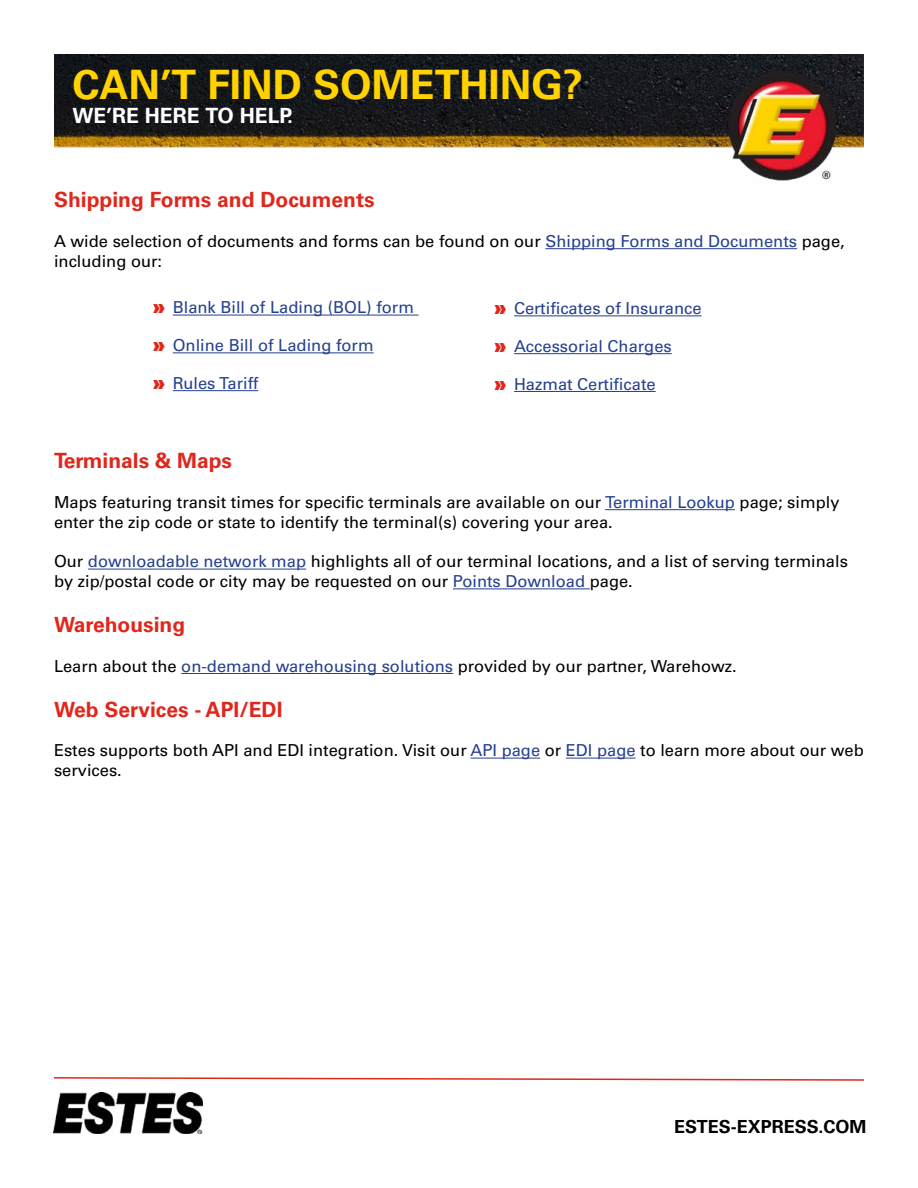
<style>
.page{position:relative;width:918px;height:1188px;background:#fff}
.page>*{position:absolute;margin:0;border:0;box-sizing:border-box;transform-origin:0 0}
.t1{font:700 40.5px "Univers LT Pro 65";color:#ffd200}
.t2{font:700 21px "Univers LT Pro 65";color:#df271c}
.t3{font:700 21px "Univers LT Pro 65";color:#fff}
.t4{font:700 18px "Univers LT Pro 65";color:#000}
.t5{font:16.5px/19.8px "Univers LT Pro 55 Roman";color:#000}
.t6{font:16.5px "Univers LT Pro 55 Roman";color:#25408f}
.s1{color:#25408f}
.s2{font-family:"Univers LT Pro 85 X Black";font-size:18px;color:#df271c}
</style>
<div class="page">
<img style="left:54px;top:54px;width:810px;height:127px">
<img style="left:54px;top:1093px;width:148px;height:41px">
<svg style="left:54px;top:1077px;width:810px;height:4px"></svg>
<hr style="left:545px;top:248px;width:252px;height:1px;background:#25408f">
<hr style="left:605px;top:509px;width:130px;height:1px;background:#25408f">
<hr style="left:88px;top:569px;width:218px;height:1px;background:#25408f">
<hr style="left:453px;top:588px;width:137px;height:1px;background:#25408f">
<hr style="left:181px;top:673px;width:272px;height:1px;background:#25408f">
<hr style="left:471px;top:758px;width:69px;height:1px;background:#25408f">
<hr style="left:566px;top:758px;width:70px;height:1px;background:#25408f">
<hr style="left:173px;top:315px;width:246px;height:1px;background:#25408f">
<hr style="left:173px;top:352px;width:201px;height:1px;background:#25408f">
<hr style="left:173px;top:390px;width:85px;height:1px;background:#25408f">
<hr style="left:514px;top:315px;width:188px;height:1px;background:#25408f">
<hr style="left:514px;top:353px;width:158px;height:1px;background:#25408f">
<hr style="left:514px;top:391px;width:142px;height:1px;background:#25408f">
<h1 class="t1" style="left:72px;top:56px;width:512px">CAN’T FIND SOMETHING?</h1>
<p class="t3" style="left:72px;top:101px;width:222px">WE’RE HERE TO HELP.</p>
<p class="t2" style="left:54px;top:185px;width:322px">Shipping Forms and Documents</p>
<p class="t5" style="left:54px;top:231px;width:792px">A wide selection of documents and forms can be found on our <span class="s1">Shipping Forms and Documents</span> page, including our:</p>
<p class="t6" style="left:153px;top:296px;width:262px"><span class="s2">»</span> Blank Bill of Lading (BOL) form</p>
<p class="t6" style="left:153px;top:334px;width:222px"><span class="s2">»</span> Online Bill of Lading form</p>
<p class="t6" style="left:153px;top:372px;width:107px"><span class="s2">»</span> Rules Tariff</p>
<p class="t6" style="left:495px;top:297px;width:209px"><span class="s2">»</span> Certificates of Insurance</p>
<p class="t6" style="left:495px;top:335px;width:179px"><span class="s2">»</span> Accessorial Charges</p>
<p class="t6" style="left:495px;top:373px;width:163px"><span class="s2">»</span> Hazmat Certificate</p>
<p class="t2" style="left:54px;top:446px;width:180px">Terminals &amp; Maps</p>
<p class="t5" style="left:54px;top:492px;width:787px">Maps featuring transit times for specific terminals are available on our <span class="s1">Terminal Lookup</span> page; simply enter the zip code or state to identify the terminal(s) covering your area.</p>
<p class="t5" style="left:54px;top:551px;width:795px">Our <span class="s1">downloadable network map</span> highlights all of our terminal locations, and a list of serving terminals by zip/postal code or city may be requested on our <span class="s1">Points Download</span> page.</p>
<p class="t2" style="left:54px;top:610px;width:133px">Warehousing</p>
<p class="t5" style="left:54px;top:655px;width:684px">Learn about the <span class="s1">on-demand warehousing solutions</span> provided by our partner, Warehowz.</p>
<p class="t2" style="left:54px;top:695px;width:230px">Web Services - API/EDI</p>
<p class="t5" style="left:54px;top:740px;width:811px">Estes supports both API and EDI integration. Visit our <span class="s1">API page</span> or <span class="s1">EDI page</span> to learn more about our web services.</p>
<p class="t4" style="left:674px;top:1114px;width:194px">ESTES-EXPRESS.COM</p>
</div>
